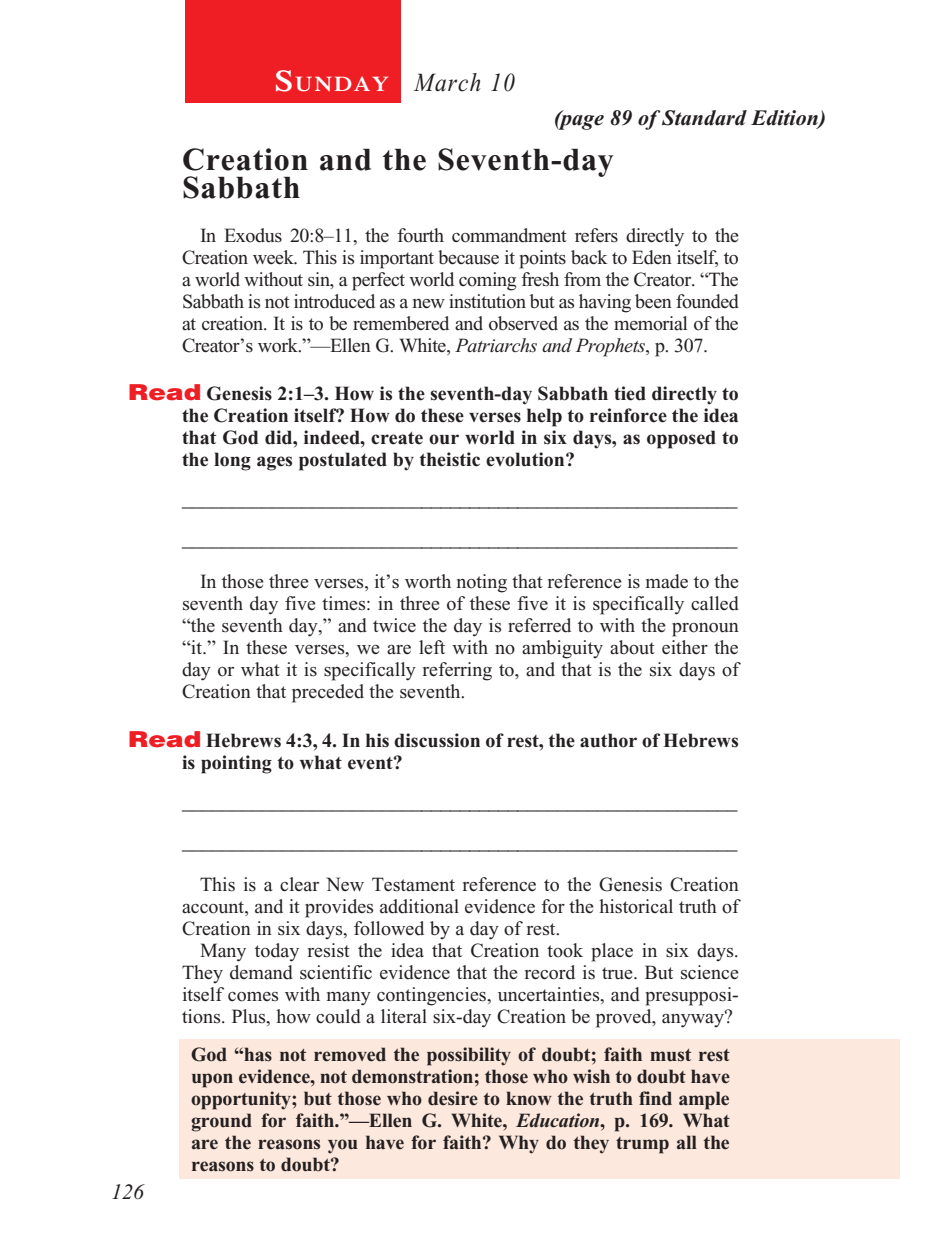
<style>
.page{position:relative;width:936px;height:1260px;background:#fff}
.page>*{position:absolute;margin:0;border:0;box-sizing:border-box;transform-origin:0 0}
._01-Daily_head{font:700 32px/28px "Times New Roman";letter-spacing:.025em;color:#231f20}
._00-Month-Day{font:italic 26px "Times New Roman";letter-spacing:.05em;color:#231f20;scale:.9 1}
.t1{font:italic 700 22px "Times New Roman";color:#231f20}
.t2{font:italic 22px "Times New Roman";color:#231f20}
.t3{font:600 21px "Times";letter-spacing:.07em;color:#fff;scale:1.1 1}
._4-Body_Copy{font:20px/22px "Times New Roman";color:#231f20;text-align:justify}
._6-question{font:700 20px/22px "Times New Roman";color:#231f20;text-align:justify}
.x-screened_box-text{font:700 20px/22px "Times New Roman";letter-spacing:-.01em;color:#231f20;text-align:justify}
.s1{font-size:30px}
.s2{font-style:italic}
.s3{font-family:"Helvetica";font-weight:900;font-size:22px;color:#ee1e24}
</style>
<div class="page">
<div style="left:180px;top:1039px;width:720px;height:139px;background:#fde8dd"></div>
<div style="left:185px;top:0;width:215px;height:103px;background:#ee1e24"></div>
<p class="t3" style="left:275px;top:71px;width:105px"><span class="s1">S</span>UNDAY</p>
<p class="_00-Month-Day" style="left:414px;top:68px;width:113px">March 10</p>
<p class="t1" style="left:554px;top:105px;width:274px">(page 89 of Standard Edition)</p>
<p class="_01-Daily_head" style="left:182px;top:145px;width:433px">Creation and the Seventh-day<br>Sabbath</p>
<p class="_4-Body_Copy" style="left:182px;top:224px;width:558px;text-indent:18px">In Exodus 20:8–11, the fourth commandment refers directly to the Creation week. This is important because it points back to Eden itself, to a world without sin, a perfect world coming fresh from the Creator. “The Sabbath is not introduced as a new institution but as having been founded at creation. It is to be remembered and observed as the memorial of the Creator’s work.”—Ellen G. White, <span class="s2">Patriarchs and Prophets</span>, p. 307.</p>
<p class="_6-question" style="left:182px;top:383px;width:558px;text-indent:-54px"><span class="s3">Read</span> Genesis 2:1–3. How is the seventh-day Sabbath tied directly to the Creation itself? How do these verses help to reinforce the idea that God did, indeed, create our world in six days, as opposed to the long ages postulated by theistic evolution?</p>
<p class="_4-Body_Copy" style="left:182px;top:489px;width:557px">________________________________________________________</p>
<p class="_4-Body_Copy" style="left:182px;top:529px;width:557px">________________________________________________________</p>
<p class="_4-Body_Copy" style="left:182px;top:571px;width:558px;text-indent:18px">In those three verses, it’s worth noting that reference is made to the seventh day five times: in three of these five it is specifically called “the seventh day,” and twice the day is referred to with the pronoun “it.” In these verses, we are left with no ambiguity about either the day or what it is specifically referring to, and that is the six days of Creation that preceded the seventh.</p>
<p class="_6-question" style="left:182px;top:729px;width:558px;text-indent:-54px"><span class="s3">Read</span> Hebrews 4:3, 4. In his discussion of rest, the author of Hebrews is pointing to what event?</p>
<p class="_4-Body_Copy" style="left:182px;top:791px;width:557px">________________________________________________________</p>
<p class="_4-Body_Copy" style="left:182px;top:831px;width:557px">________________________________________________________</p>
<p class="_4-Body_Copy" style="left:182px;top:873px;width:558px;text-indent:18px">This is a clear New Testament reference to the Genesis Creation account, and it provides additional evidence for the historical truth of Creation in six days, followed by a day of rest.</p>
<p class="_4-Body_Copy" style="left:182px;top:939px;width:558px;text-indent:18px">Many today resist the idea that Creation took place in six days.<br>They demand scientific evidence that the record is true. But science itself comes with many contingencies, uncertainties, and presupposi&shy;tions. Plus, how could a literal six-day Creation be proved, anyway?</p>
<p class="x-screened_box-text" style="left:191px;top:1043px;width:540px">God “has not removed the possibility of doubt; faith must rest upon evidence, not demonstration; those who wish to doubt have opportunity; but those who desire to know the truth find ample ground for faith.”—Ellen G. White, <span class="s2">Education</span>, p. 169. What are the reasons you have for faith? Why do they trump all the reasons to doubt?</p>
<p class="t2" style="left:111px;top:1180px;width:34px">126</p>
</div>
